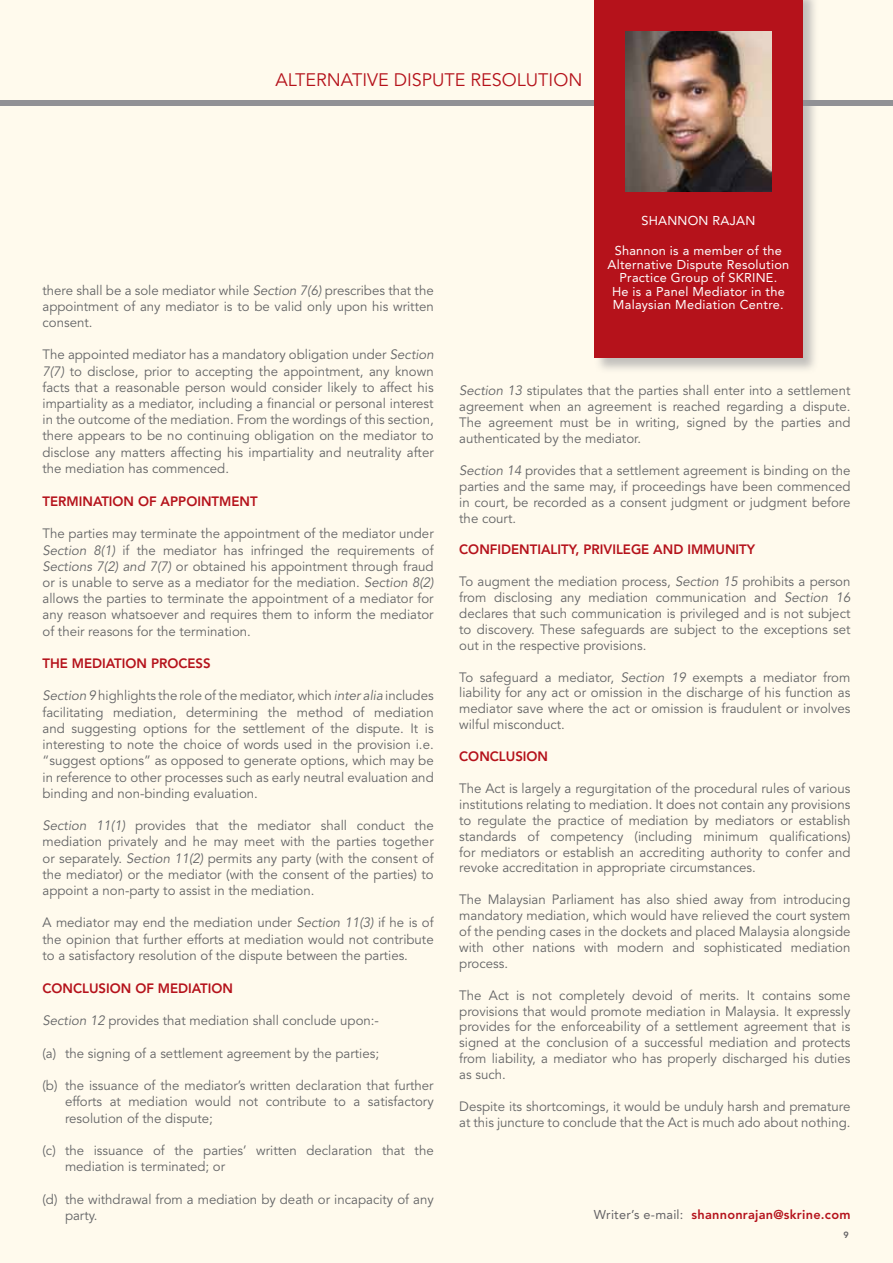
<style>
.page{position:relative;width:893px;height:1263px;background:#fffaed}
.page>*{position:absolute;margin:0;border:0;box-sizing:border-box;transform-origin:0 0}
.t1{font:18px "Avenir";color:#b5121b}
.t2{font:13.5px/16.2px "Avenir";color:#636466;text-align:justify}
.t3{font:800 13.5px "Avenir";color:#b5121b}
.t4{font:12.75px/13.5px "Avenir";letter-spacing:.02em;color:#fff;text-align:center}
.t5{font:800 12.75px "Avenir";letter-spacing:.02em;color:#b5121b}
.t6{font:800 9px "Avenir";color:#636165}
.s1{font-style:italic}
.s2{font-weight:400;color:#636165}
</style>
<div class="page">
<div style="left:0;top:101px;width:893px;height:5px;background:#919195"></div>
<div style="left:594px;top:0;width:225px;height:374px;background:#919195;opacity:.55"></div>
<div style="left:594px;top:0;width:209px;height:357px;background:#b5121b"></div>
<img style="left:626px;top:32px;width:145px;height:160px">
<h1 class="t1" style="left:275px;top:70px;width:308px">ALTERNATIVE DISPUTE RESOLUTION</h1>
<p class="t2" style="left:43px;top:282px;width:393px">there shall be a sole mediator while <span class="s1">Section 7(6)</span> prescribes that the appointment of any mediator is to be valid only upon his written consent.</p>
<p class="t2" style="left:43px;top:347px;width:393px">The appointed mediator has a mandatory obligation under <span class="s1">Section 7(7)</span> to disclose, prior to accepting the appointment, any known facts that a reasonable person would consider likely to affect his impartiality as a mediator, including a financial or personal interest in the outcome of the mediation. From the wordings of this section, there appears to be no continuing obligation on the mediator to disclose any matters affecting his impartiality and neutrality after the mediation has commenced.</p>
<p class="t3" style="left:43px;top:493px;width:217px">TERMINATION OF APPOINTMENT</p>
<p class="t2" style="left:43px;top:526px;width:393px">The parties may terminate the appointment of the mediator under <span class="s1">Section 8(1)</span> if the mediator has infringed the requirements of <span class="s1">Sections 7(2) and 7(7)</span> or obtained his appointment through fraud or is unable to serve as a mediator for the mediation. <span class="s1">Section 8(2) </span>allows the parties to terminate the appointment of a mediator for any reason whatsoever and requires them to inform the mediator of their reasons for the termination.</p>
<p class="t3" style="left:43px;top:655px;width:170px">THE MEDIATION PROCESS</p>
<p class="t2" style="left:43px;top:688px;width:393px"><span class="s1">Section 9</span> highlights the role of the mediator, which <span class="s1">inter alia</span> includes facilitating mediation, determining the method of mediation and suggesting options for the settlement of the dispute. It is interesting to note the choice of words used in the provision i.e. “suggest options” as opposed to generate options, which may be in reference to other processes such as early neutral evaluation and binding and non-binding evaluation.</p>
<p class="t2" style="left:43px;top:818px;width:393px"><span class="s1">Section 11(1)</span> provides that the mediator shall conduct the mediation privately and he may meet with the parties together or separately. <span class="s1">Section 11(2)</span> permits any party (with the consent of the mediator) or the mediator (with the consent of the parties) to appoint a non-party to assist in the mediation.</p>
<p class="t2" style="left:43px;top:915px;width:393px">A mediator may end the mediation under <span class="s1">Section 11(3)</span> if he is of the opinion that further efforts at mediation would not contribute to a satisfactory resolution of the dispute between the parties.</p>
<p class="t3" style="left:43px;top:980px;width:192px">CONCLUSION OF MEDIATION</p>
<p class="t2" style="left:43px;top:1013px;width:338px"><span class="s1">Section 12</span> provides that mediation shall conclude upon:-</p>
<p class="t2" style="left:43px;top:1045px;width:338px">(a) the signing of a settlement agreement by the parties;</p>
<p class="t2" style="left:65px;top:1078px;width:370px;text-indent:-23px">(b) the issuance of the mediator’s written declaration that further efforts at mediation would not contribute to a satisfactory resolution of the dispute;</p>
<p class="t2" style="left:65px;top:1143px;width:370px;text-indent:-23px">(c) the issuance of the parties’ written declaration that the mediation is terminated; or</p>
<p class="t2" style="left:65px;top:1191px;width:370px;text-indent:-23px">(d) the withdrawal from a mediation by death or incapacity of any party.</p>
<p class="t4" style="left:641px;top:214px;width:116px">SHANNON RAJAN</p>
<p class="t4" style="left:607px;top:244px;width:183px">Shannon is a member of the<br>Alternative Dispute Resolution<br>Practice Group of SKRINE.<br>He is a Panel Mediator in the<br>Malaysian Mediation Centre.</p>
<p class="t2" style="left:459px;top:383px;width:393px"><span class="s1">Section 13</span> stipulates that the parties shall enter into a settlement agreement when an agreement is reached regarding a dispute.<br>The agreement must be in writing, signed by the parties and authenticated by the mediator.</p>
<p class="t2" style="left:459px;top:463px;width:393px"><span class="s1">Section 14</span> provides that a settlement agreement is binding on the parties and the same may, if proceedings have been commenced in court, be recorded as a consent judgment or judgment before the court.</p>
<p class="t3" style="left:459px;top:542px;width:297px">CONFIDENTIALITY, PRIVILEGE AND IMMUNITY</p>
<p class="t2" style="left:459px;top:574px;width:393px">To augment the mediation process, <span class="s1">Section 15</span> prohibits a person from disclosing any mediation communication and <span class="s1">Section 16 </span>declares that such communication is privileged and is not subject to discovery. These safeguards are subject to the exceptions set out in the respective provisions.</p>
<p class="t2" style="left:459px;top:669px;width:393px">To safeguard a mediator, <span class="s1">Section 19</span> exempts a mediator from liability for any act or omission in the discharge of his function as mediator save where the act or omission is fraudulent or involves wilful misconduct.</p>
<p class="t3" style="left:459px;top:748px;width:90px">CONCLUSION</p>
<p class="t2" style="left:459px;top:781px;width:393px">The Act is largely a regurgitation of the procedural rules of various institutions relating to mediation. It does not contain any provisions to regulate the practice of mediation by mediators or establish standards of competency (including minimum qualifications) for mediators or establish an accrediting authority to confer and revoke accreditation in appropriate circumstances.</p>
<p class="t2" style="left:459px;top:892px;width:393px">The Malaysian Parliament has also shied away from introducing mandatory mediation, which would have relieved the court system of the pending cases in the dockets and placed Malaysia alongside with other nations with modern and sophisticated mediation process.</p>
<p class="t2" style="left:459px;top:987px;width:393px">The Act is not completely devoid of merits. It contains some provisions that would promote mediation in Malaysia. It expressly provides for the enforceability of a settlement agreement that is signed at the conclusion of a successful mediation and protects from liability, a mediator who has properly discharged his duties as such.</p>
<p class="t2" style="left:459px;top:1099px;width:393px">Despite its shortcomings, it would be unduly harsh and premature at this juncture to conclude that the Act is much ado about nothing.</p>
<p class="t5" style="left:594px;top:1207px;width:258px"><span class="s2">Writer’s e-mail:</span> shannonrajan@skrine.com</p>
<p class="t6" style="left:843px;top:1229px;width:7px">9</p>
</div>
